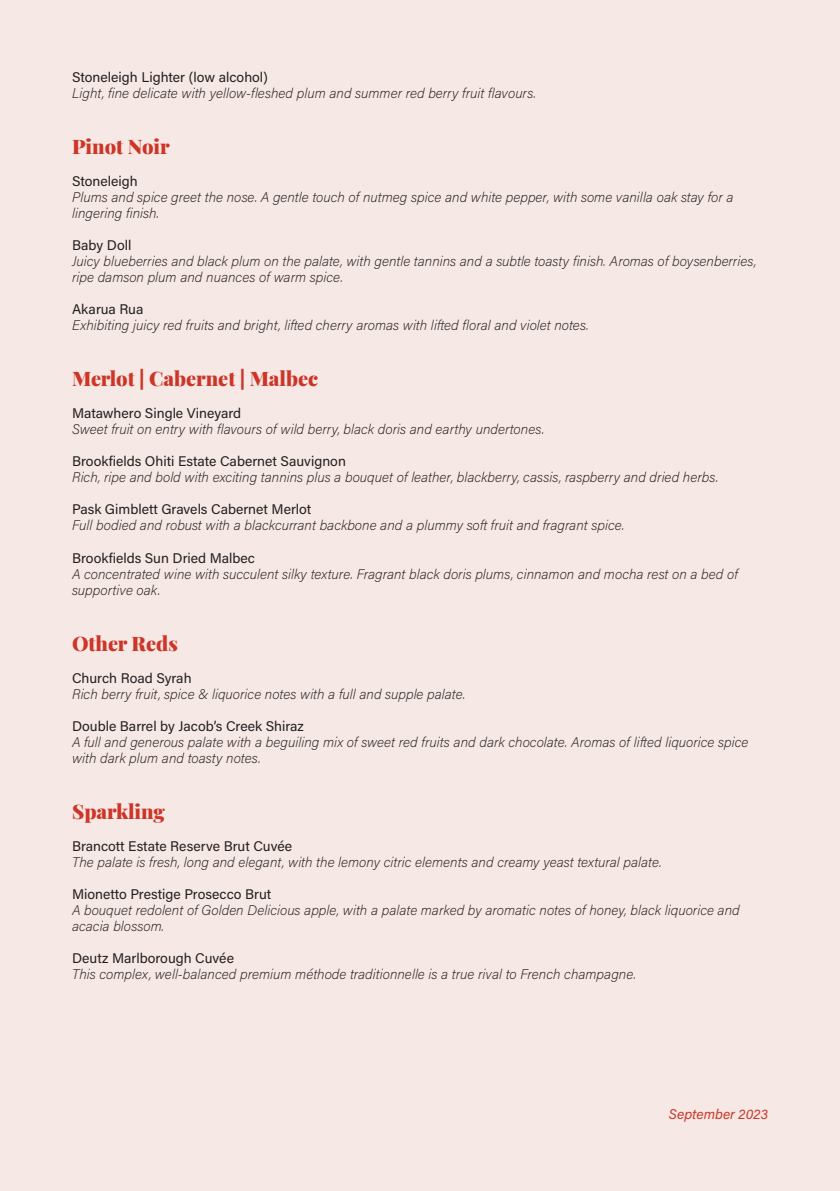
<style>
.page{position:relative;width:840px;height:1191px;background:#fff}
.page>*{position:absolute;margin:0;border:0;box-sizing:border-box;transform-origin:0 0}
.t1{font:900 20px "Playfair Display";color:#cd3527}
.t2{font:italic 200 14px/16px "Acumin Pro";color:#231f20}
.t3{font:italic 14px "Acumin Pro";letter-spacing:.005em;color:#cd3527}
.s1{font-weight:400;font-style:normal}
</style>
<div class="page">
<div style="left:0;top:0;width:839px;height:1191px;background:#f6e8e5"></div>
<p class="t2" style="left:72px;top:69px;width:465px"><span class="s1">Stoneleigh Lighter (low alcohol)<br></span>Light, fine delicate with yellow-fleshed plum and summer red berry fruit flavours.</p>
<p class="t1" style="left:72px;top:131px;width:99px">Pinot Noir</p>
<p class="t2" style="left:72px;top:173px;width:662px"><span class="s1">Stoneleigh<br></span>Plums and spice greet the nose. A gentle touch of nutmeg spice and white pepper, with some vanilla oak stay for a lingering finish.</p>
<p class="t2" style="left:72px;top:237px;width:685px"><span class="s1">Baby Doll<br></span>Juicy blueberries and black plum on the palate, with gentle tannins and a subtle toasty finish. Aromas of boysenberries, ripe damson plum and nuances of warm spice.</p>
<p class="t2" style="left:72px;top:301px;width:518px"><span class="s1">Akarua Rua<br></span>Exhibiting juicy red fruits and bright, lifted cherry aromas with lifted floral and violet notes.</p>
<p class="t1" style="left:72px;top:363px;width:247px">Merlot | Cabernet | Malbec</p>
<p class="t2" style="left:72px;top:405px;width:473px"><span class="s1">Matawhero Single Vineyard<br></span>Sweet fruit on entry with flavours of wild berry, black doris and earthy undertones.</p>
<p class="t2" style="left:72px;top:453px;width:647px"><span class="s1">Brookfields Ohiti Estate Cabernet Sauvignon<br></span>Rich, ripe and bold with exciting tannins plus a bouquet of leather, blackberry, cassis, raspberry and dried herbs.</p>
<p class="t2" style="left:72px;top:501px;width:553px"><span class="s1">Pask Gimblett Gravels Cabernet Merlot<br></span>Full bodied and robust with a blackcurrant backbone and a plummy soft fruit and fragrant spice.</p>
<p class="t2" style="left:72px;top:549px;width:667px"><span class="s1">Brookfields Sun Dried Malbec<br></span>A concentrated wine with succulent silky texture. Fragrant black doris plums, cinnamon and mocha rest on a bed of supportive oak.</p>
<p class="t1" style="left:72px;top:627px;width:107px">Other Reds</p>
<p class="t2" style="left:72px;top:669px;width:395px"><span class="s1">Church Road Syrah<br></span>Rich berry fruit, spice &amp; liquorice notes with a full and supple palate.</p>
<p class="t2" style="left:72px;top:717px;width:677px"><span class="s1">Double Barrel by Jacob’s Creek Shiraz<br></span>A full and generous palate with a beguiling mix of sweet red fruits and dark chocolate. Aromas of lifted liquorice spice with dark plum and toasty notes.</p>
<p class="t1" style="left:72px;top:795px;width:94px">Sparkling</p>
<p class="t2" style="left:72px;top:837px;width:591px"><span class="s1">Brancott Estate Reserve Brut Cuvée<br></span>The palate is fresh, long and elegant, with the lemony citric elements and creamy yeast textural palate.</p>
<p class="t2" style="left:72px;top:885px;width:668px"><span class="s1">Mionetto Prestige Prosecco Brut<br></span>A bouquet redolent of Golden Delicious apple, with a palate marked by aromatic notes of honey, black liquorice and acacia blossom.</p>
<p class="t2" style="left:72px;top:949px;width:565px"><span class="s1">Deutz Marlborough Cuvée<br></span>This complex, well-balanced premium méthode traditionnelle is a true rival to French champagne.</p>
<p class="t3" style="left:668px;top:1104px;width:100px">September 2023</p>
</div>
